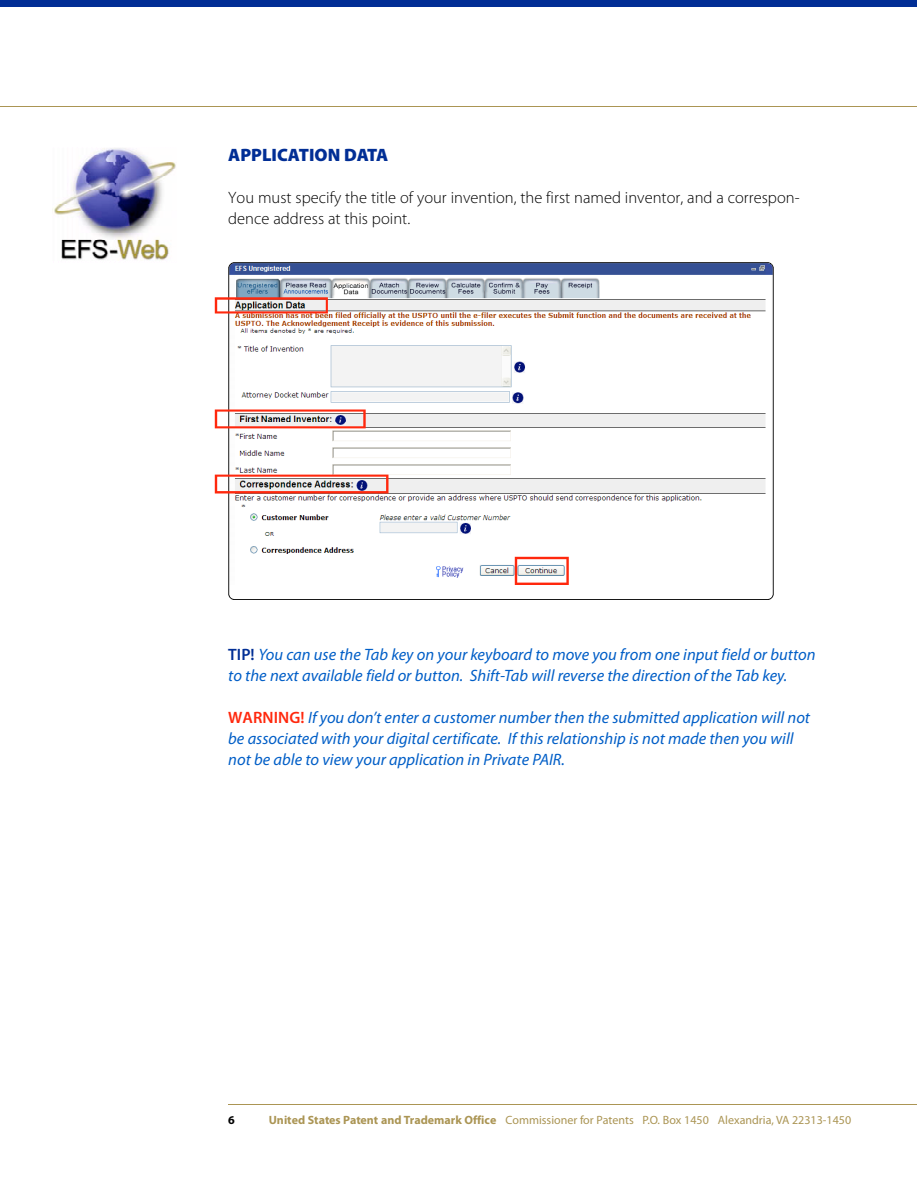
<style>
.page{position:relative;width:918px;height:1188px;background:#fff}
.page>*{position:absolute;margin:0;border:0;box-sizing:border-box;transform-origin:0 0}
.t1{font:900 18px "Myriad Pro";color:#012e95}
.t2{font:italic 16.5px/21px "Myriad Pro";color:#005ec7}
.t3{font:300 16.5px/21px "Myriad Pro";color:#000}
.t4{font:12px "Myriad Pro";color:#ab9554}
.t5{font:700 12px "Myriad Pro";color:#000}
.s1{font-weight:600;font-style:normal;color:#012e95}
.s2{font-weight:600;font-style:normal;color:#ff280d}
.s3{font-weight:700}
</style>
<div class="page">
<div style="left:0;top:0;width:917px;height:7px;background:#012e95"></div>
<hr style="left:0;top:106px;width:917px;height:1px;background:#ab9554">
<hr style="left:228px;top:1105px;width:689px;height:1px;background:#ab9554">
<img style="left:52px;top:148px;width:124px;height:112px">
<svg style="left:228px;top:262px;width:546px;height:338px"></svg>
<svg style="left:215px;top:297px;width:113px;height:17px"></svg>
<svg style="left:215px;top:410px;width:151px;height:18px"></svg>
<svg style="left:215px;top:475px;width:173px;height:19px"></svg>
<svg style="left:515px;top:557px;width:54px;height:28px"></svg>
<p class="t1" style="left:228px;top:147px;width:162px">APPLICATION DATA</p>
<p class="t3" style="left:228px;top:188px;width:573px">You must specify the title of your invention, the first named inventor, and a correspon&shy;dence address at this point.</p>
<p class="t2" style="left:228px;top:646px;width:589px"><span class="s1">TIP!</span> You can use the Tab key on your keyboard to move you from one input field or button to the next available field or button. Shift-Tab will reverse the direction of the Tab key.</p>
<p class="t2" style="left:228px;top:709px;width:583px"><span class="s2">WARNING!</span> If you don’t enter a customer number then the submitted application will not be associated with your digital certificate. If this relationship is not made then you will not be able to view your application in Private PAIR.</p>
<p class="t5" style="left:228px;top:1115px;width:8px">6</p>
<p class="t4" style="left:269px;top:1115px;width:584px"><span class="s3">United States Patent and Trademark Office</span> Commissioner for Patents P.O. Box 1450 Alexandria, VA 22313-1450</p>
</div>
